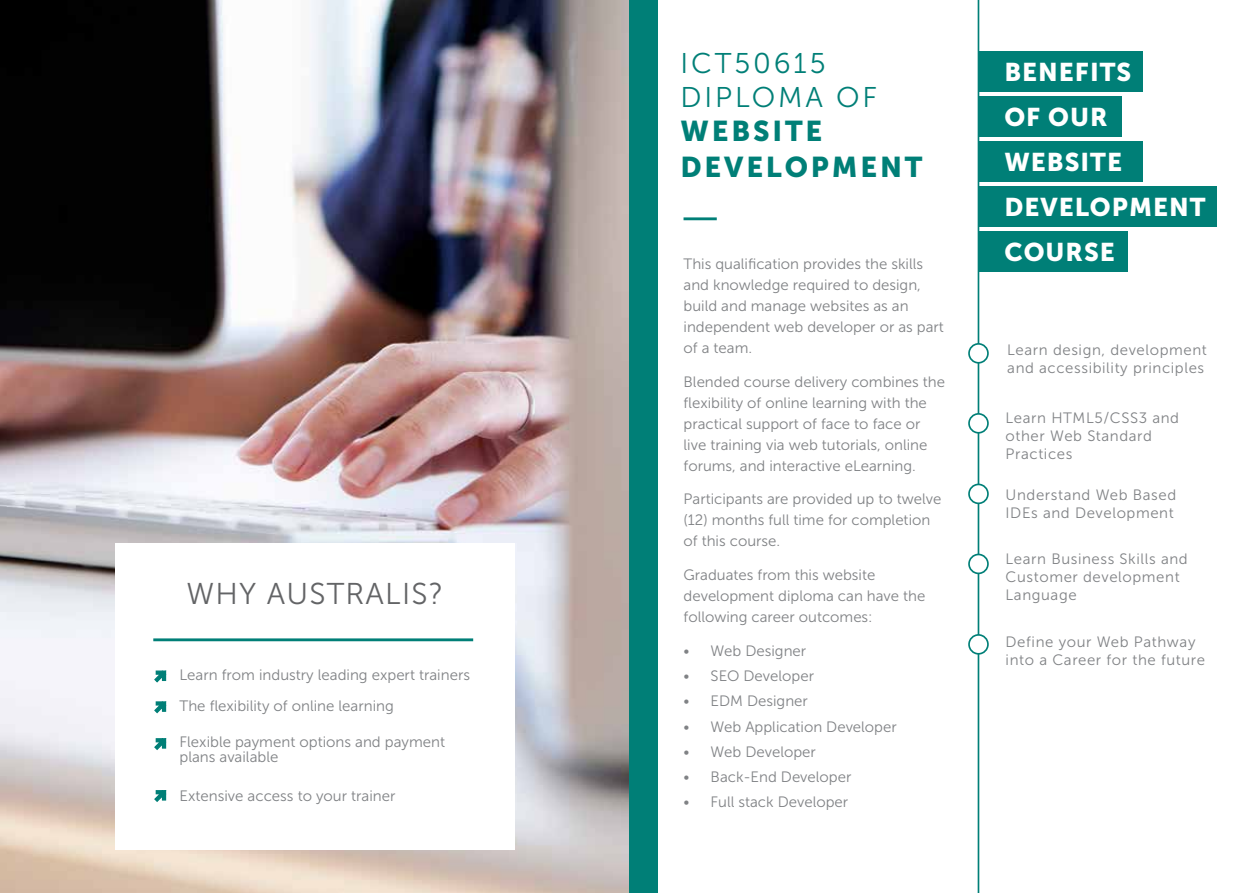
<style>
.page{position:relative;width:1259px;height:893px;background:#fff}
.page>*{position:absolute;margin:0;border:0;box-sizing:border-box;transform-origin:0 0}
.t1{font:30px "Museo Sans 300";letter-spacing:.04em;color:#636466}
.t2{font:28.5px/36px "Museo Sans 900";letter-spacing:.1em;color:#007f77}
.t3{font:28.5px/34.2px "Museo Sans 300";letter-spacing:.1em;color:#007f77}
.t4{font:25.5px/45px "Museo Sans 900";letter-spacing:.04em;color:#fff}
.t5{font:15px/21px "Museo Sans 300";color:#808285}
.t6{font:15px/18px "Museo Sans 300";letter-spacing:.04em;color:#808285}
</style>
<div class="page">
<img style="left:0;top:0;width:629px;height:893px">
<div style="left:115px;top:543px;width:399px;height:306px;background:#fff"></div>
<hr style="left:153px;top:638px;width:320px;height:3px;background:#007f77">
<hr style="left:977px;top:0;width:2px;height:893px;background:#007f77">
<div style="left:979px;top:51px;width:164px;height:40px;background:#007f77"></div>
<div style="left:979px;top:96px;width:142px;height:40px;background:#007f77"></div>
<div style="left:979px;top:141px;width:164px;height:41px;background:#007f77"></div>
<div style="left:979px;top:186px;width:237px;height:41px;background:#007f77"></div>
<div style="left:979px;top:231px;width:149px;height:41px;background:#007f77"></div>
<hr style="left:683px;top:217px;width:34px;height:3px;background:#007f77">
<div style="left:629px;top:1px;width:29px;height:892px;background:#007f77"></div>
<svg style="left:154px;top:670px;width:13px;height:13px"></svg>
<svg style="left:154px;top:701px;width:13px;height:13px"></svg>
<svg style="left:154px;top:738px;width:13px;height:12px"></svg>
<svg style="left:154px;top:790px;width:13px;height:12px"></svg>
<div style="left:969px;top:344px;width:19px;height:19px;background:#fff;border-radius:50%"></div>
<div style="left:968px;top:343px;width:20px;height:21px;border:2px solid #007f77;border-radius:50%"></div>
<div style="left:969px;top:414px;width:19px;height:19px;background:#fff;border-radius:50%"></div>
<div style="left:968px;top:413px;width:20px;height:21px;border:2px solid #007f77;border-radius:50%"></div>
<div style="left:969px;top:484px;width:19px;height:19px;background:#fff;border-radius:50%"></div>
<div style="left:968px;top:484px;width:20px;height:20px;border:2px solid #007f77;border-radius:50%"></div>
<div style="left:969px;top:554px;width:19px;height:19px;background:#fff;border-radius:50%"></div>
<div style="left:968px;top:554px;width:20px;height:20px;border:2px solid #007f77;border-radius:50%"></div>
<div style="left:969px;top:635px;width:19px;height:19px;background:#fff;border-radius:50%"></div>
<div style="left:968px;top:634px;width:20px;height:21px;border:2px solid #007f77;border-radius:50%"></div>
<h1 class="t1" style="left:187px;top:578px;width:258px">WHY AUSTRALIS?</h1>
<p class="t5" style="left:179px;top:660px;width:292px;line-height:30.3px">Learn from industry leading expert trainers<br>The flexibility of online learning</p>
<p class="t5" style="left:179px;top:734px;width:267px;line-height:15px">Flexible payment options and payment plans available</p>
<p class="t5" style="left:179px;top:786px;width:217px">Extensive access to your trainer</p>
<h2 class="t3" style="left:680px;top:46px;width:198px">ICT50615<br>DIPLOMA OF</h2>
<h2 class="t2" style="left:680px;top:113px;width:243px">WEBSITE<br>DEVELOPMENT</h2>
<p class="t5" style="left:683px;top:253px;width:262px">This qualification provides the skills and knowledge required to design, build and manage websites as an independent web developer or as part of a team.</p>
<p class="t5" style="left:683px;top:371px;width:263px">Blended course delivery combines the flexibility of online learning with the practical support of face to face or live training via web tutorials, online forums, and interactive eLearning.</p>
<p class="t5" style="left:683px;top:489px;width:259px">Participants are provided up to twelve (12) months full time for completion of this course.</p>
<p class="t5" style="left:683px;top:565px;width:243px">Graduates from this website development diploma can have the following career outcomes:</p>
<p class="t5" style="left:683px;top:640px;width:124px">• Web Designer</p>
<p class="t5" style="left:683px;top:666px;width:132px">• SEO Developer</p>
<p class="t5" style="left:683px;top:691px;width:126px">• EDM Designer</p>
<p class="t5" style="left:683px;top:716px;width:215px">• Web Application Developer</p>
<p class="t5" style="left:683px;top:741px;width:134px">• Web Developer</p>
<p class="t5" style="left:683px;top:767px;width:169px">• Back-End Developer</p>
<p class="t5" style="left:683px;top:792px;width:166px">• Full stack Developer</p>
<h3 class="t4" style="left:1004px;top:49px;width:203px">BENEFITS<br>OF OUR<br>WEBSITE<br>DEVELOPMENT<br>COURSE</h3>
<p class="t6" style="left:1007px;top:341px;width:201px">Learn design, development and accessibility principles</p>
<p class="t6" style="left:1005px;top:409px;width:175px">Learn HTML5/CSS3 and other Web Standard<br>Practices</p>
<p class="t6" style="left:1005px;top:485px;width:172px">Understand Web Based<br>IDEs and Development</p>
<p class="t6" style="left:1005px;top:550px;width:184px">Learn Business Skills and<br>Customer development<br>Language</p>
<p class="t6" style="left:1005px;top:632px;width:201px">Define your Web Pathway into a Career for the future</p>
</div>
